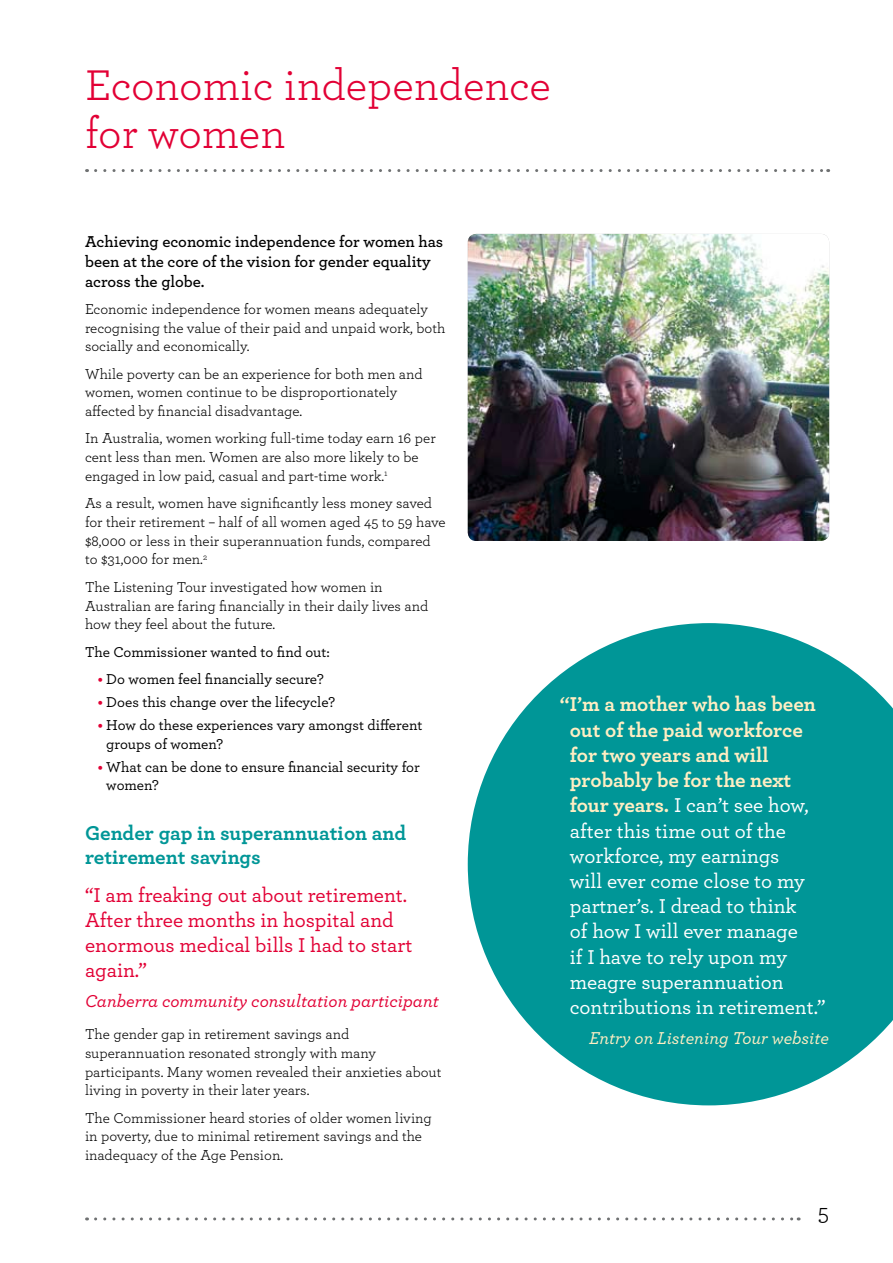
<style>
.page{position:relative;width:893px;height:1263px;background:#fff}
.page>*{position:absolute;margin:0;border:0;box-sizing:border-box;transform-origin:0 0}
.t1{font:45px/48px "Archer";color:#e20035}
.t2{font:24px "Archer";color:#000}
.t3{font:500 21px/25.2px "Archer";color:#fff}
.t4{font:500 21px/25.2px "Archer";color:#e20035}
.t5{font:700 21px/24px "Archer";color:#009697}
.t6{font:italic 500 18px "Archer";color:#e20035}
.t7{font:italic 500 18px "Archer";color:#ffeec3}
.t8{font:600 16.5px/19.8px "Archer";color:#000}
.t9{font:15px/18.8px "Archer";color:#000}
.t10{font:500 15px/18.8px "Archer";color:#000}
.s1{font-weight:700;color:#e20035}
.s2{font-weight:700;color:#ffeec3}
</style>
<div class="page">
<svg style="left:96px;top:169px;width:733px;height:3px"></svg>
<svg style="left:468px;top:623px;width:425px;height:482px;fill:#009697"></svg>
<img style="left:468px;top:234px;width:361px;height:307px">
<svg style="left:96px;top:1217px;width:703px;height:3px"></svg>
<h1 class="t1" style="left:85px;top:59px;width:468px">Economic independence for women</h1>
<p class="t8" style="left:85px;top:231px;width:360px">Achieving economic independence for women has been at the core of the vision for gender equality across the globe.</p>
<p class="t9" style="left:85px;top:299px;width:362px">Economic independence for women means adequately recognising the value of their paid and unpaid work, both socially and economically.</p>
<p class="t9" style="left:85px;top:364px;width:339px">While poverty can be an experience for both men and women, women continue to be disproportionately affected by financial disadvantage.</p>
<p class="t9" style="left:85px;top:428px;width:352px">In Australia, women working full-time today earn 16 per cent less than men. Women are also more likely to be engaged in low paid, casual and part-time work.<sup>1</sup></p>
<p class="t9" style="left:85px;top:493px;width:362px">As a result, women have significantly less money saved for their retirement – half of all women aged 45 to 59 have $8,000 or less in their superannuation funds, compared to $31,000 for men.<sup>2</sup></p>
<p class="t9" style="left:85px;top:577px;width:345px">The Listening Tour investigated how women in<br>Australian are faring financially in their daily lives and how they feel about the future.</p>
<p class="t10" style="left:85px;top:641px;width:246px">The Commissioner wanted to find out:</p>
<p class="t10" style="left:98px;top:669px;width:227px"><span class="s1">•</span> Do women feel financially secure?</p>
<p class="t10" style="left:98px;top:692px;width:239px"><span class="s1">•</span> Does this change over the lifecycle?</p>
<p class="t10" style="left:106px;top:715px;width:318px;text-indent:-9px"><span class="s1">•</span> How do these experiences vary amongst different groups of women?</p>
<p class="t10" style="left:106px;top:756px;width:315px;text-indent:-9px"><span class="s1">•</span> What can be done to ensure financial security for women?</p>
<h3 class="t5" style="left:85px;top:819px;width:323px">Gender gap in superannuation and retirement savings</h3>
<h3 class="t4" style="left:85px;top:881px;width:329px">“I am freaking out about retirement.<br>After three months in hospital and enormous medical bills I had to start again.”</h3>
<p class="t6" style="left:85px;top:988px;width:355px">Canberra community consultation participant</p>
<p class="t9" style="left:85px;top:1024px;width:358px">The gender gap in retirement savings and superannuation resonated strongly with many participants. Many women revealed their anxieties about living in poverty in their later years.</p>
<p class="t9" style="left:85px;top:1107px;width:348px">The Commissioner heard stories of older women living in poverty, due to minimal retirement savings and the inadequacy of the Age Pension.</p>
<p class="t3" style="left:570px;top:691px;width:257px;text-indent:-10px"><span class="s2">“I’m a mother who has been out of the paid workforce for two years and will probably be for the next four years.</span> I can’t see how, after this time out of the workforce, my earnings<br>will ever come close to my partner’s. I dread to think<br>of how I will ever manage<br>if I have to rely upon my meagre superannuation contributions in retirement.”</p>
<p class="t7" style="left:589px;top:1025px;width:242px">Entry on Listening Tour website</p>
<h2 class="t2" style="left:818px;top:1196px;width:13px">5</h2>
</div>
